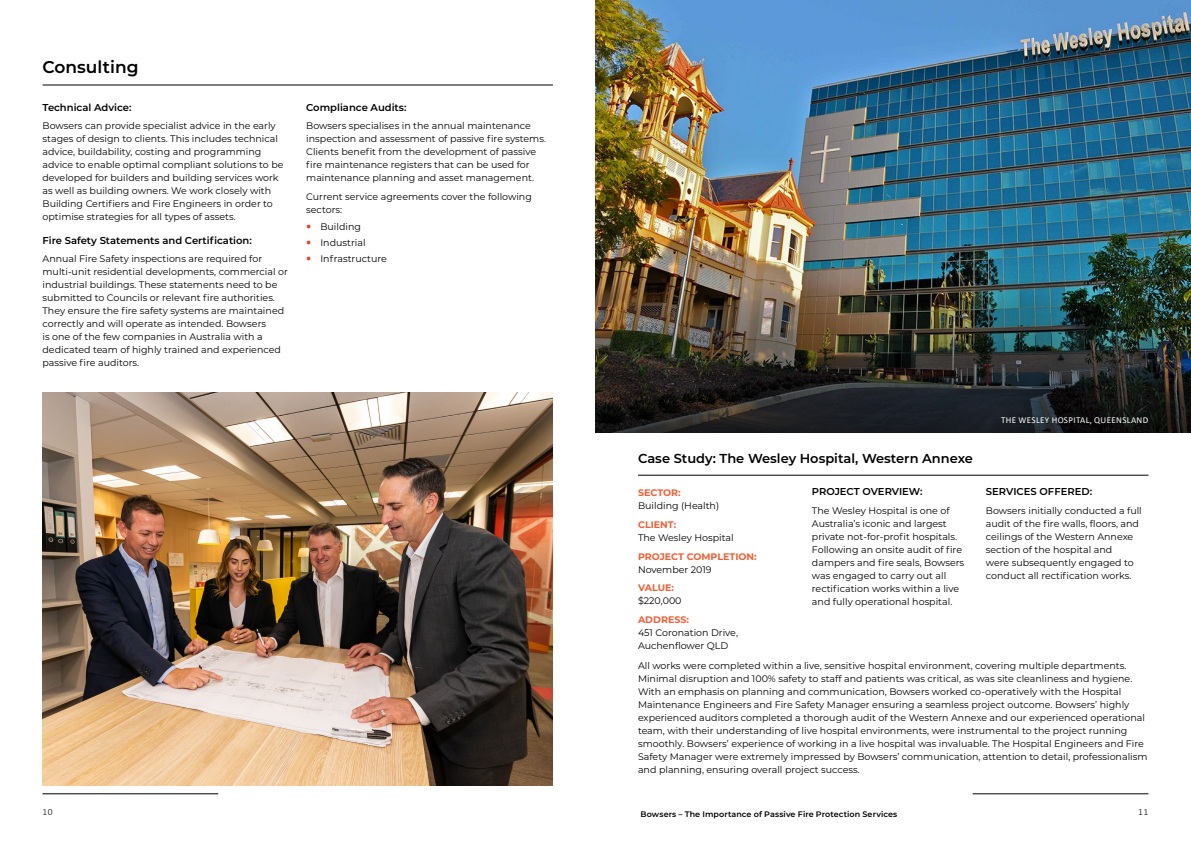
<style>
.page{position:relative;width:1191px;height:842px;background:#fff}
.page>*{position:absolute;margin:0;border:0;box-sizing:border-box;transform-origin:0 0}
.t1{font:600 17px "Montserrat";color:#000}
.t2{font:600 13px "Montserrat";color:#000}
.t3{font:600 10px "Montserrat";color:#000}
.t4{font:9.5px/13px "Montserrat";color:#000}
.t5{font:700 9.5px "Montserrat";color:#f15f35}
.t6{font:300 9.5px "Calibri";color:#000}
.t7{font:9px "Calibri";letter-spacing:.04em;color:#fff}
.t8{font:600 8px "Montserrat";letter-spacing:.01em;color:#000}
</style>
<div class="page">
<img style="left:595px;top:0;width:596px;height:283px">
<hr style="left:43px;top:84px;width:510px;height:1px;background:#000">
<img style="left:43px;top:392px;width:510px;height:393px">
<img style="left:595px;top:283px;width:596px;height:150px">
<hr style="left:638px;top:475px;width:510px;height:1px;background:#000">
<hr style="left:43px;top:793px;width:175px;height:1px;background:#000">
<hr style="left:972px;top:793px;width:176px;height:1px;background:#000">
<h1 class="t1" style="left:43px;top:55px;width:97px">Consulting</h1>
<p class="t3" style="left:43px;top:100px;width:90px">Technical Advice:</p>
<p class="t4" style="left:43px;top:119px;width:242px">Bowsers can provide specialist advice in the early stages of design to clients. This includes technical advice, buildability, costing and programming advice to enable optimal compliant solutions to be developed for builders and building services work as well as building owners. We work closely with Building Certifiers and Fire Engineers in order to optimise strategies for all types of assets.</p>
<p class="t3" style="left:43px;top:233px;width:211px">Fire Safety Statements and Certification:</p>
<p class="t4" style="left:43px;top:252px;width:247px">Annual Fire Safety inspections are required for multi-unit residential developments, commercial or industrial buildings. These statements need to be submitted to Councils or relevant fire authorities.<br>They ensure the fire safety systems are maintained correctly and will operate as intended. Bowsers<br>is one of the few companies in Australia with a dedicated team of highly trained and experienced passive fire auditors.</p>
<p class="t3" style="left:306px;top:100px;width:102px">Compliance Audits:</p>
<p class="t4" style="left:306px;top:119px;width:241px">Bowsers specialises in the annual maintenance inspection and assessment of passive fire systems.<br>Clients benefit from the development of passive fire maintenance registers that can be used for maintenance planning and asset management.</p>
<p class="t4" style="left:306px;top:190px;width:227px">Current service agreements cover the following sectors:</p>
<p class="t4" style="left:320px;top:219px;width:68px;line-height:15.8px">Building<br>Industrial<br>Infrastructure</p>
<h2 class="t2" style="left:638px;top:449px;width:336px">Case Study: The Wesley Hospital, Western Annexe</h2>
<p class="t5" style="left:638px;top:486px;width:44px">SECTOR:</p>
<p class="t4" style="left:638px;top:499px;width:83px">Building (Health)</p>
<p class="t5" style="left:638px;top:518px;width:40px">CLIENT:</p>
<p class="t4" style="left:638px;top:531px;width:97px">The Wesley Hospital</p>
<p class="t5" style="left:638px;top:549px;width:120px">PROJECT COMPLETION:</p>
<p class="t4" style="left:638px;top:562px;width:75px">November 2019</p>
<p class="t5" style="left:638px;top:581px;width:37px">VALUE:</p>
<p class="t4" style="left:638px;top:594px;width:45px">$220,000</p>
<p class="t5" style="left:638px;top:613px;width:52px">ADDRESS:</p>
<p class="t4" style="left:638px;top:626px;width:101px">451 Coronation Drive,<br>Auchenflower QLD</p>
<p class="t3" style="left:812px;top:484px;width:112px">PROJECT OVERVIEW:</p>
<p class="t4" style="left:812px;top:504px;width:154px">The Wesley Hospital is one of<br>Australia’s iconic and largest private not-for-profit hospitals.<br>Following an onsite audit of fire dampers and fire seals, Bowsers was engaged to carry out all rectification works within a live and fully operational hospital.</p>
<p class="t7" style="left:1001px;top:416px;width:149px">THE WESLEY HOSPITAL, QUEENSLAND</p>
<p class="t3" style="left:986px;top:484px;width:108px">SERVICES OFFERED:</p>
<p class="t4" style="left:986px;top:504px;width:157px">Bowsers initially conducted a full audit of the fire walls, floors, and ceilings of the Western Annexe section of the hospital and<br>were subsequently engaged to conduct all rectification works.</p>
<p class="t4" style="left:638px;top:659px;width:511px">All works were completed within a live, sensitive hospital environment, covering multiple departments.<br>Minimal disruption and 100% safety to staff and patients was critical, as was site cleanliness and hygiene.<br>With an emphasis on planning and communication, Bowsers worked co-operatively with the Hospital Maintenance Engineers and Fire Safety Manager ensuring a seamless project outcome. Bowsers’ highly experienced auditors completed a thorough audit of the Western Annexe and our experienced operational team, with their understanding of live hospital environments, were instrumental to the project running smoothly. Bowsers’ experience of working in a live hospital was invaluable. The Hospital Engineers and Fire Safety Manager were extremely impressed by Bowsers’ communication, attention to detail, professionalism and planning, ensuring overall project success.</p>
<p class="t6" style="left:43px;top:808px;width:12px">10</p>
<p class="t8" style="left:640px;top:808px;width:258px">Bowsers – The Importance of Passive Fire Protection Services</p>
<p class="t6" style="left:1138px;top:808px;width:12px">11</p>
</div>
